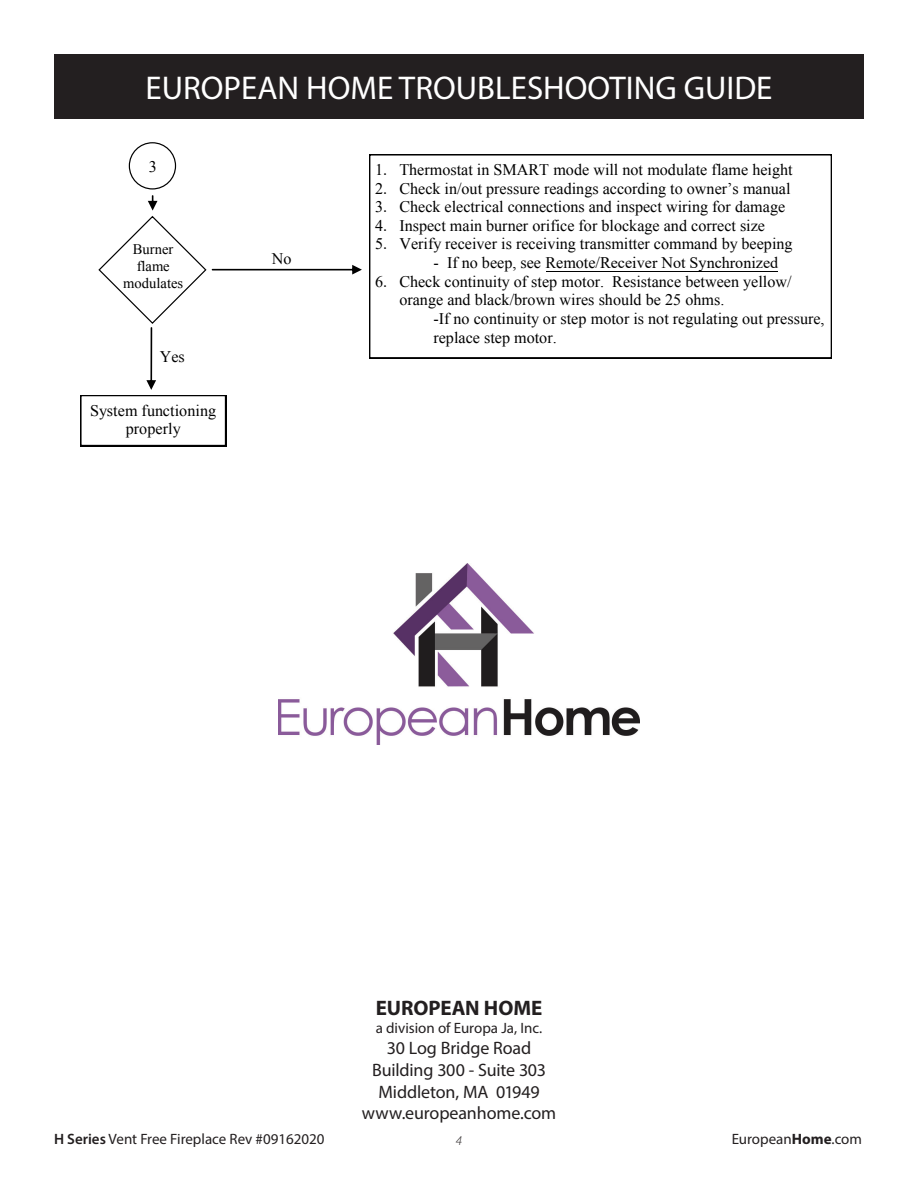
<style>
.page{position:relative;width:918px;height:1188px;background:#fff}
.page>*{position:absolute;margin:0;border:0;box-sizing:border-box;transform-origin:0 0}
.t1{font:33px "Myriad Pro";color:#fff}
.t2{font:700 21px "Myriad Pro";color:#231f20}
.t3{font:18px "Myriad Pro";letter-spacing:-.005em;color:#231f20}
.t4{font:16.2px/18.6px "Times New Roman";color:#000;text-align:center}
.t5{font:15px "Myriad Pro";color:#231f20}
.t6{font:14.55px/16.8px "Times New Roman";color:#000;text-align:center}
.t7{font:italic 300 13.5px "Myriad Pro";color:#231f20}
.s1{font-weight:600}
.s2{font-weight:700}
</style>
<div class="page">
<div style="left:54px;top:54px;width:810px;height:65px;background:#231f20"></div>
<svg style="left:369px;top:154px;width:463px;height:204px"></svg>
<hr style="left:546px;top:271px;width:232px;height:1px;background:#000">
<svg style="left:80px;top:142px;width:282px;height:304px"></svg>
<img style="left:278px;top:564px;width:362px;height:180px">
<h1 class="t1" style="left:145px;top:67px;width:629px">EUROPEAN HOME TROUBLESHOOTING GUIDE</h1>
<p class="t4" style="left:149px;top:157px;width:10px">3</p>
<p class="t6" style="left:123px;top:240px;width:61px">Burner flame modulates</p>
<p class="t4" style="left:272px;top:249px;width:21px">No</p>
<p class="t4" style="left:160px;top:347px;width:27px">Yes</p>
<p class="t4" style="left:90px;top:401px;width:128px">System functioning properly</p>
<p class="t4" style="left:375px;top:160px;width:419px">1. Thermostat in SMART mode will not modulate flame height</p>
<p class="t4" style="left:375px;top:178px;width:417px">2. Check in/out pressure readings according to owner’s manual</p>
<p class="t4" style="left:375px;top:197px;width:412px">3. Check electrical connections and inspect wiring for damage</p>
<p class="t4" style="left:375px;top:215px;width:391px">4. Inspect main burner orifice for blockage and correct size</p>
<p class="t4" style="left:375px;top:234px;width:419px">5. Verify receiver is receiving transmitter command by beeping</p>
<p class="t4" style="left:433px;top:253px;width:346px">- If no beep, see Remote/Receiver Not Synchronized</p>
<p class="t4" style="left:375px;top:271px;width:418px">6. Check continuity of step motor. Resistance between yellow/</p>
<p class="t4" style="left:399px;top:290px;width:327px">orange and black/brown wires should be 25 ohms.</p>
<p class="t4" style="left:433px;top:309px;width:393px">-If no continuity or step motor is not regulating out pressure,</p>
<p class="t4" style="left:433px;top:328px;width:125px">replace step motor.</p>
<p class="t2" style="left:376px;top:994px;width:168px">EUROPEAN HOME</p>
<p class="t5" style="left:376px;top:1018px;width:168px">a division of Europa Ja, Inc.</p>
<p class="t3" style="left:387px;top:1037px;width:146px">30 Log Bridge Road</p>
<p class="t3" style="left:372px;top:1059px;width:175px">Building 300 - Suite 303</p>
<p class="t3" style="left:379px;top:1080px;width:162px">Middleton, MA 01949</p>
<p class="t3" style="left:362px;top:1102px;width:196px">www.europeanhome.com</p>
<p class="t5" style="left:54px;top:1130px;width:272px"><span class="s1">H Series</span> Vent Free Fireplace Rev #09162020</p>
<p class="t5" style="left:732px;top:1130px;width:132px">European<span class="s2">Home</span>.com</p>
<p class="t7" style="left:456px;top:1132px;width:8px">4</p>
</div>
